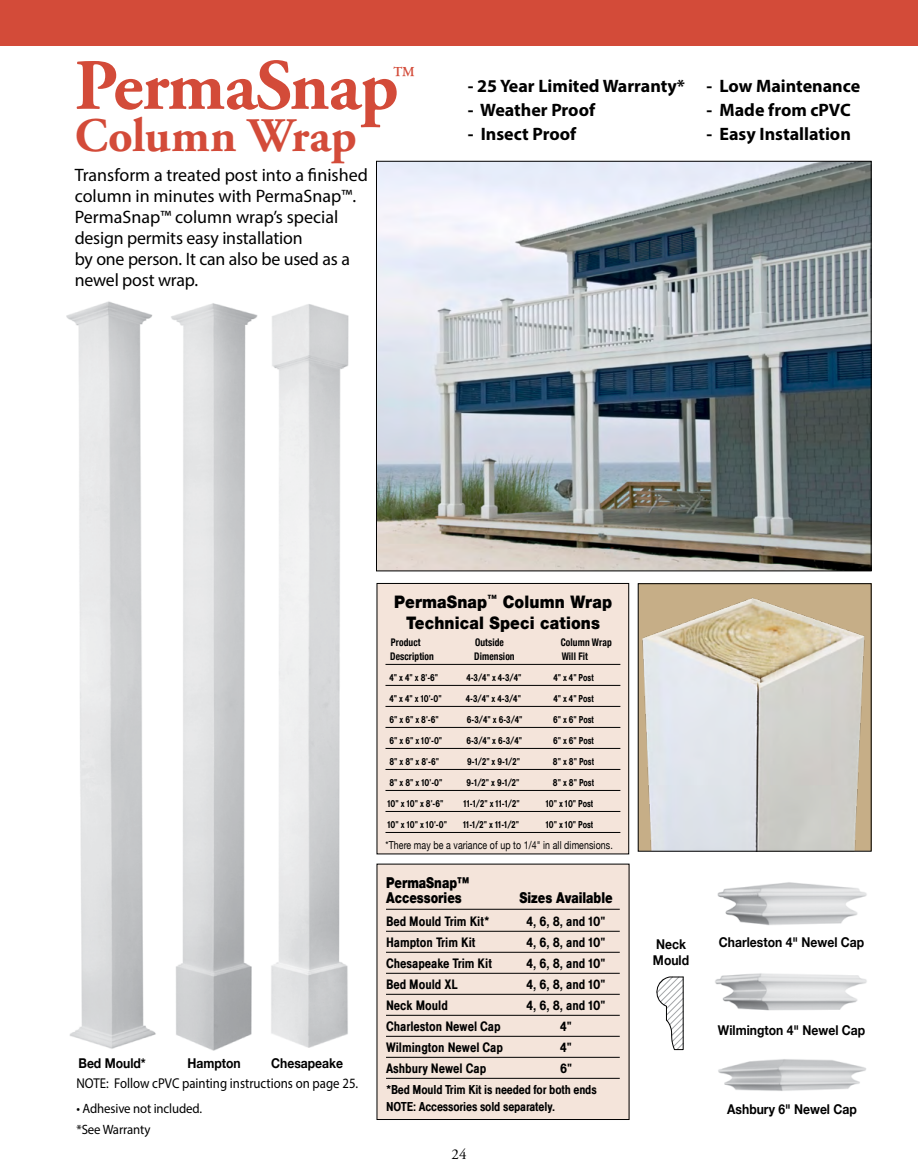
<style>
.page{position:relative;width:918px;height:1175px;background:#fff}
.page>*{position:absolute;margin:0;border:0;box-sizing:border-box;transform-origin:0 0}
.t1{font:700 72px "Adobe Garamond Pro";letter-spacing:-.01em;color:#d34b39}
.t2{font:700 48px "Adobe Garamond Pro";color:#d34b39}
.t3{font:600 22.8px "Adobe Garamond";color:#d34b39;scale:.9 1}
.t4{font:18px/21px "Myriad Pro";letter-spacing:-.005em;color:#000}
.t5{font:700 18px "Myriad Pro";color:#000}
.t6{font:900 17.25px/20.7px "Helvetica Neue";letter-spacing:.01em;color:#000;text-align:center;scale:.9 1}
.t7{font:900 15px/15px "Helvetica Neue";color:#000;scale:.8 1}
.t8{font:15px "Adobe Garamond Pro";color:#000}
.t9{font:14.25px "Helvetica Medium Condensed Plain";color:#000}
.t10{font:14.25px "Myriad Pro";color:#000;scale:.9 1}
.t11{font:700 13.5px/16.4px "Helvetica Neue";color:#000;scale:.9 1}
.t12{font:13.5px/16.5px "Helvetica Medium Condensed Plain";letter-spacing:-.01em;color:#000}
.t13{font:13.5px/21px "Myriad Pro";letter-spacing:-.01em;color:#000;scale:.95 1}
.t14{font:11.1px "Helvetica Neue";letter-spacing:.01em;color:#000;scale:.8 1}
.t15{font:10.5px "Helvetica Medium Condensed Plain";color:#000;scale:.9 1}
.t16{font:700 condensed 10.5px "Helvetica Neue";letter-spacing:.01em;color:#000;scale:.9 1}
</style>
<div class="page">
<img style="left:66px;top:301px;width:90px;height:748px">
<img style="left:171px;top:303px;width:87px;height:748px">
<img style="left:271px;top:304px;width:78px;height:744px">
<div style="left:0;top:0;width:918px;height:46px;background:#d34b39"></div>
<div style="left:377px;top:583px;width:252px;height:271px;background:#f4e4da"></div>
<div style="left:377px;top:583px;width:252px;height:271px;border:1px solid #000"></div>
<img style="left:378px;top:163px;width:492px;height:406px">
<hr style="left:385px;top:664px;width:235px;height:1px;background:#000">
<hr style="left:385px;top:685px;width:235px;height:1px;background:#000">
<hr style="left:385px;top:706px;width:235px;height:1px;background:#000">
<hr style="left:385px;top:727px;width:235px;height:1px;background:#000">
<hr style="left:385px;top:748px;width:235px;height:1px;background:#000">
<hr style="left:385px;top:769px;width:235px;height:1px;background:#000">
<hr style="left:385px;top:790px;width:235px;height:1px;background:#000">
<hr style="left:385px;top:811px;width:235px;height:1px;background:#000">
<hr style="left:385px;top:832px;width:235px;height:1px;background:#000">
<div style="left:377px;top:864px;width:252px;height:255px;background:#f4e4da"></div>
<hr style="left:386px;top:909px;width:234px;height:1px;background:#000">
<hr style="left:386px;top:931px;width:234px;height:1px;background:#000">
<hr style="left:386px;top:952px;width:234px;height:1px;background:#000">
<hr style="left:386px;top:973px;width:234px;height:1px;background:#000">
<hr style="left:386px;top:994px;width:234px;height:1px;background:#000">
<hr style="left:386px;top:1015px;width:234px;height:1px;background:#000">
<hr style="left:386px;top:1036px;width:234px;height:1px;background:#000">
<hr style="left:386px;top:1057px;width:234px;height:1px;background:#000">
<hr style="left:386px;top:1078px;width:234px;height:1px;background:#000">
<div style="left:638px;top:583px;width:233px;height:268px;background:#c6ae87"></div>
<img style="left:642px;top:598px;width:223px;height:251px">
<div style="left:638px;top:583px;width:234px;height:268px;border:1px solid #000"></div>
<img style="left:718px;top:1059px;width:148px;height:32px">
<img style="left:717px;top:882px;width:150px;height:44px">
<img style="left:715px;top:973px;width:152px;height:38px">
<svg style="left:656px;top:976px;width:28px;height:74px"></svg>
<h1 class="t1" style="left:75px;top:44px;width:326px">PermaSnap</h1>
<h3 class="t3" style="left:393px;top:62px;width:25px">™</h3>
<h2 class="t2" style="left:75px;top:108px;width:284px">Column Wrap</h2>
<h3 class="t4" style="left:75px;top:164px;width:295px">Transform a treated post into a finished column in minutes with PermaSnap™.<br>PermaSnap™ column wrap’s special design permits easy installation<br>by one person. It can also be used as a newel post wrap.</h3>
<h3 class="t5" style="left:468px;top:74px;width:219px">- 25 Year Limited Warranty*</h3>
<h3 class="t5" style="left:468px;top:98px;width:129px">- Weather Proof</h3>
<h3 class="t5" style="left:468px;top:122px;width:110px">- Insect Proof</h3>
<h3 class="t5" style="left:706px;top:74px;width:155px">- Low Maintenance</h3>
<h3 class="t5" style="left:706px;top:98px;width:146px">- Made from cPVC</h3>
<h3 class="t5" style="left:706px;top:122px;width:146px">- Easy Installation</h3>
<p class="t11" style="left:78px;top:1055px;width:76px">Bed Mould*</p>
<p class="t11" style="left:188px;top:1055px;width:61px">Hampton</p>
<p class="t11" style="left:271px;top:1055px;width:82px">Chesapeake</p>
<h3 class="t10" style="left:76px;top:1074px;width:315px">NOTE: Follow cPVC painting instructions on page 25.</h3>
<p class="t13" style="left:76px;top:1098px;width:134px">• Adhesive not included. *See Warranty</p>
<h3 class="t6" style="left:394px;top:591px;width:244px">PermaSnap<sup>™</sup> Column Wrap<br>Technical Specifications</h3>
<p class="t16" style="left:391px;top:633px;width:35px">Product</p>
<p class="t16" style="left:475px;top:633px;width:34px">Outside</p>
<p class="t16" style="left:561px;top:633px;width:58px">Column Wrap</p>
<p class="t16" style="left:390px;top:647px;width:50px">Description</p>
<p class="t16" style="left:474px;top:647px;width:46px">Dimension</p>
<p class="t16" style="left:562px;top:647px;width:31px">Will Fit</p>
<p class="t15" style="left:390px;top:671px;width:56px">4" x 4" x 8'-6"</p>
<p class="t15" style="left:466px;top:671px;width:63px">4-3/4" x 4-3/4"</p>
<p class="t15" style="left:553px;top:671px;width:46px">4" x 4" Post</p>
<p class="t15" style="left:390px;top:692px;width:59px">4" x 4" x 10'-0"</p>
<p class="t15" style="left:466px;top:692px;width:63px">4-3/4" x 4-3/4"</p>
<p class="t15" style="left:553px;top:692px;width:46px">4" x 4" Post</p>
<p class="t15" style="left:390px;top:713px;width:56px">6" x 6" x 8'-6"</p>
<p class="t15" style="left:467px;top:713px;width:63px">6-3/4" x 6-3/4"</p>
<p class="t15" style="left:553px;top:713px;width:47px">6" x 6" Post</p>
<p class="t15" style="left:390px;top:734px;width:60px">6" x 6" x 10'-0"</p>
<p class="t15" style="left:466px;top:734px;width:63px">6-3/4" x 6-3/4"</p>
<p class="t15" style="left:553px;top:734px;width:47px">6" x 6" Post</p>
<p class="t15" style="left:390px;top:755px;width:56px">8" x 8" x 8'-6"</p>
<p class="t15" style="left:467px;top:755px;width:60px">9-1/2" x 9-1/2"</p>
<p class="t15" style="left:553px;top:755px;width:47px">8" x 8" Post</p>
<p class="t15" style="left:390px;top:776px;width:60px">8" x 8" x 10'-0"</p>
<p class="t15" style="left:467px;top:776px;width:60px">9-1/2" x 9-1/2"</p>
<p class="t15" style="left:553px;top:776px;width:47px">8" x 8" Post</p>
<p class="t15" style="left:388px;top:797px;width:64px">10" x 10" x 8'-6"</p>
<p class="t15" style="left:464px;top:797px;width:64px">11-1/2" x 11-1/2"</p>
<p class="t15" style="left:546px;top:797px;width:55px">10" x 10" Post</p>
<p class="t15" style="left:388px;top:818px;width:68px">10" x 10" x 10'-0"</p>
<p class="t15" style="left:463px;top:818px;width:64px">11-1/2" x 11-1/2"</p>
<p class="t15" style="left:546px;top:818px;width:55px">10" x 10" Post</p>
<p class="t14" style="left:385px;top:836px;width:286px">*There may be a variance of up to 1/4" in all dimensions.</p>
<h3 class="t7" style="left:386px;top:875px;width:105px">PermaSnap™<br>Accessories</h3>
<h3 class="t7" style="left:519px;top:890px;width:118px">Sizes Available</h3>
<h3 class="t9" style="left:386px;top:913px;width:105px">Bed Mould Trim Kit*</h3>
<h3 class="t9" style="left:527px;top:913px;width:80px">4, 6, 8, and 10"</h3>
<h3 class="t9" style="left:386px;top:934px;width:91px">Hampton Trim Kit</h3>
<h3 class="t9" style="left:527px;top:934px;width:80px">4, 6, 8, and 10"</h3>
<h3 class="t9" style="left:386px;top:955px;width:108px">Chesapeake Trim Kit</h3>
<h3 class="t9" style="left:527px;top:955px;width:80px">4, 6, 8, and 10"</h3>
<h3 class="t9" style="left:386px;top:976px;width:74px">Bed Mould XL</h3>
<h3 class="t9" style="left:527px;top:976px;width:80px">4, 6, 8, and 10"</h3>
<h3 class="t9" style="left:386px;top:997px;width:63px">Neck Mould</h3>
<h3 class="t9" style="left:527px;top:997px;width:80px">4, 6, 8, and 10"</h3>
<h3 class="t9" style="left:386px;top:1018px;width:116px">Charleston Newel Cap</h3>
<h3 class="t9" style="left:560px;top:1018px;width:13px">4"</h3>
<h3 class="t9" style="left:386px;top:1039px;width:119px">Wilmington Newel Cap</h3>
<h3 class="t9" style="left:560px;top:1039px;width:13px">4"</h3>
<h3 class="t9" style="left:386px;top:1060px;width:102px">Ashbury Newel Cap</h3>
<h3 class="t9" style="left:560px;top:1060px;width:13px">6"</h3>
<p class="t12" style="left:386px;top:1081px;width:212px">*Bed Mould Trim Kit is needed for both ends<br>NOTE: Accessories sold separately.</p>
<h3 class="t8" style="left:452px;top:1144px;width:16px">24</h3>
<p class="t11" style="left:653px;top:936px;width:42px">Neck<br>Mould</p>
<p class="t11" style="left:719px;top:934px;width:163px">Charleston 4" Newel Cap</p>
<p class="t11" style="left:718px;top:1022px;width:165px">Wilmington 4" Newel Cap</p>
<p class="t11" style="left:727px;top:1101px;width:146px">Ashbury 6" Newel Cap</p>
</div>
